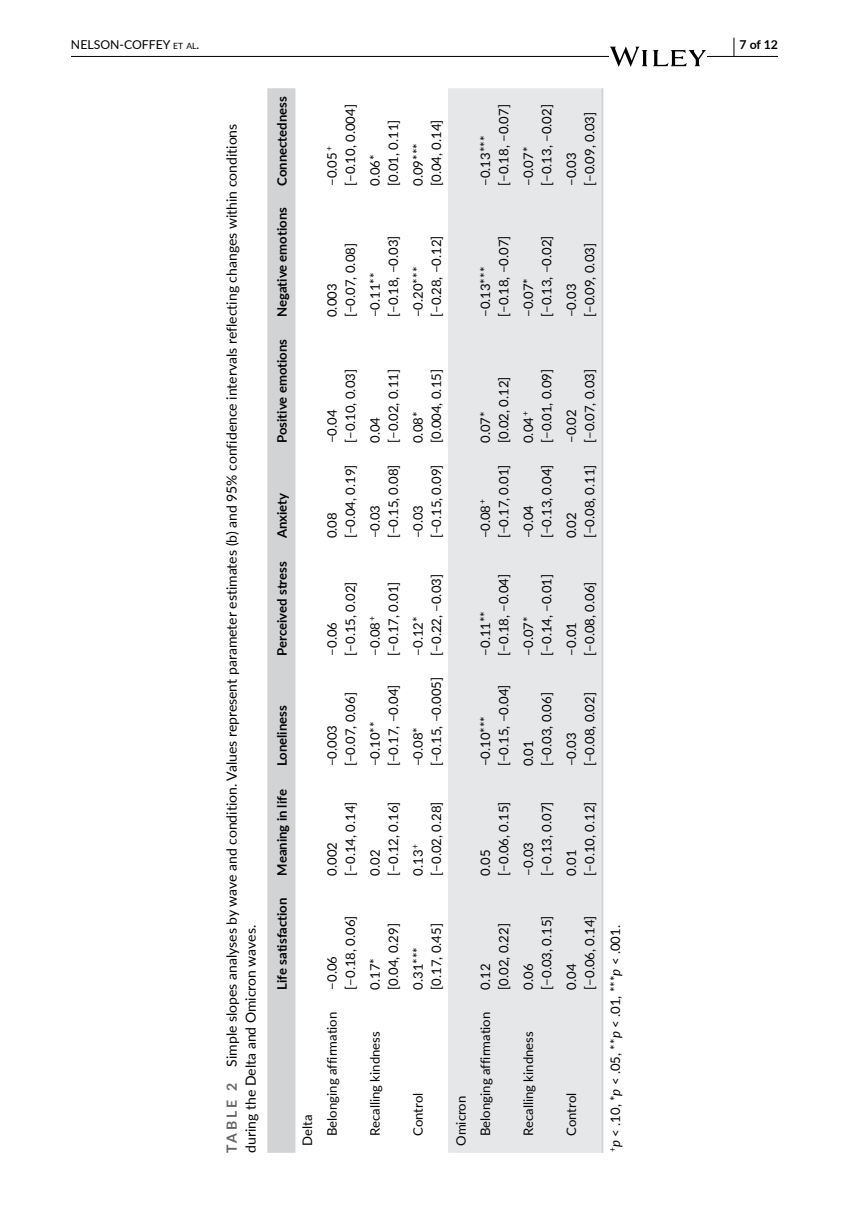
<style>
.page{position:relative;width:849px;height:1221px;background:#fff}
.page>*{position:absolute;margin:0;border:0;box-sizing:border-box;transform-origin:0 0}
.t1{font:14px/19.2px "Lato";color:#000}
.t2{font:13.12px/18.4px "Lato";color:#000}
.t3{font:700 13.12px "Lato";color:#000}
.t4{font:12.25px "Lato";color:#000}
.t5{font:700 12.25px "Lato";color:#000}
.s1{font-size:8.58px}
.s2{font-weight:700;color:#636466}
.s3{font-style:italic}
</style>
<div class="page">
<hr style="left:71px;top:56px;width:706px;height:1px;background:#000">
<svg style="left:609px;top:47px;width:97px;height:20px"></svg>
<svg style="left:733px;top:38px;width:1px;height:18px"></svg>
<svg style="left:267px;top:88px;width:28px;height:1064px;background:#d4d6d7"></svg>
<div style="left:448px;top:88px;width:153px;height:1064px;background:#e6e7e8"></div>
<hr style="left:601px;top:996px;width:2px;height:156px;background:#d1d3d4">
<hr style="left:601px;top:882px;width:2px;height:114px;background:#d1d3d4">
<hr style="left:601px;top:773px;width:2px;height:109px;background:#d1d3d4">
<hr style="left:601px;top:662px;width:2px;height:111px;background:#d1d3d4">
<hr style="left:601px;top:545px;width:2px;height:117px;background:#d1d3d4">
<hr style="left:601px;top:450px;width:2px;height:95px;background:#d1d3d4">
<hr style="left:601px;top:324px;width:2px;height:126px;background:#d1d3d4">
<hr style="left:601px;top:193px;width:2px;height:131px;background:#d1d3d4">
<hr style="left:601px;top:88px;width:2px;height:105px;background:#d1d3d4">
<p class="t4" style="left:71px;top:36px;width:130px">NELSON-COFFEY <span class="s1">et al</span>.</p>
<p class="t5" style="left:739px;top:36px;width:40px">7 of 12</p>
<p class="t1" style="left:221px;top:1152px;width:1030px;rotate:-90deg"><span class="s2">TA B L E 2</span> Simple slopes analyses by wave and condition. Values represent parameter estimates (b) and 95% confidence intervals reflecting changes within conditions during the Delta and Omicron waves.</p>
<p class="t3" style="left:272px;top:186px;width:91px;rotate:-90deg">Connectedness</p>
<p class="t3" style="left:272px;top:317px;width:111px;rotate:-90deg">Negative emotions</p>
<p class="t3" style="left:272px;top:443px;width:105px;rotate:-90deg">Positive emotions</p>
<p class="t3" style="left:272px;top:538px;width:47px;rotate:-90deg">Anxiety</p>
<p class="t3" style="left:272px;top:655px;width:96px;rotate:-90deg">Perceived stress</p>
<p class="t3" style="left:272px;top:766px;width:62px;rotate:-90deg">Loneliness</p>
<p class="t3" style="left:272px;top:875px;width:88px;rotate:-90deg">Meaning in life</p>
<p class="t3" style="left:272px;top:989px;width:93px;rotate:-90deg">Life satisfaction</p>
<p class="t2" style="left:322px;top:186px;width:83px;rotate:-90deg">−0.05 <sup>+ </sup>[−0.10, 0.004]</p>
<p class="t2" style="left:365px;top:186px;width:68px;rotate:-90deg">0.06* [0.01, 0.11]</p>
<p class="t2" style="left:408px;top:186px;width:68px;rotate:-90deg">0.09*** [0.04, 0.14]</p>
<p class="t2" style="left:322px;top:317px;width:75px;rotate:-90deg">0.003 [−0.07, 0.08]</p>
<p class="t2" style="left:365px;top:317px;width:83px;rotate:-90deg">−0.11** [−0.18, −0.03]</p>
<p class="t2" style="left:408px;top:317px;width:83px;rotate:-90deg">−0.20*** [−0.28, −0.12]</p>
<p class="t2" style="left:475px;top:186px;width:83px;rotate:-90deg">−0.13*** [−0.18, −0.07]</p>
<p class="t2" style="left:518px;top:186px;width:83px;rotate:-90deg">−0.07* [−0.13, −0.02]</p>
<p class="t2" style="left:561px;top:186px;width:75px;rotate:-90deg">−0.03 [−0.09, 0.03]</p>
<p class="t2" style="left:475px;top:317px;width:83px;rotate:-90deg">−0.13*** [−0.18, −0.07]</p>
<p class="t2" style="left:518px;top:317px;width:83px;rotate:-90deg">−0.07* [−0.13, −0.02]</p>
<p class="t2" style="left:561px;top:317px;width:75px;rotate:-90deg">−0.03 [−0.09, 0.03]</p>
<p class="t2" style="left:322px;top:443px;width:75px;rotate:-90deg">−0.04 [−0.10, 0.03]</p>
<p class="t2" style="left:322px;top:538px;width:75px;rotate:-90deg">0.08<br>[−0.04, 0.19]</p>
<p class="t2" style="left:365px;top:443px;width:75px;rotate:-90deg">0.04<br>[−0.02, 0.11]</p>
<p class="t2" style="left:365px;top:538px;width:75px;rotate:-90deg">−0.03 [−0.15, 0.08]</p>
<p class="t2" style="left:408px;top:443px;width:75px;rotate:-90deg">0.08* [0.004, 0.15]</p>
<p class="t2" style="left:408px;top:538px;width:75px;rotate:-90deg">−0.03 [−0.15, 0.09]</p>
<p class="t2" style="left:322px;top:655px;width:75px;rotate:-90deg">−0.06 [−0.15, 0.02]</p>
<p class="t2" style="left:322px;top:766px;width:75px;rotate:-90deg">−0.003 [−0.07, 0.06]</p>
<p class="t2" style="left:365px;top:655px;width:75px;rotate:-90deg">−0.08 <sup>+ </sup>[−0.17, 0.01]</p>
<p class="t2" style="left:365px;top:766px;width:83px;rotate:-90deg">−0.10** [−0.17, −0.04]</p>
<p class="t2" style="left:408px;top:655px;width:83px;rotate:-90deg">−0.12* [−0.22, −0.03]</p>
<p class="t2" style="left:408px;top:766px;width:91px;rotate:-90deg">−0.08*<br>[−0.15, −0.005]</p>
<p class="t2" style="left:322px;top:875px;width:75px;rotate:-90deg">0.002 [−0.14, 0.14]</p>
<p class="t2" style="left:365px;top:875px;width:75px;rotate:-90deg">0.02<br>[−0.12, 0.16]</p>
<p class="t2" style="left:408px;top:875px;width:75px;rotate:-90deg">0.13 <sup>+ </sup>[−0.02, 0.28]</p>
<p class="t2" style="left:475px;top:443px;width:68px;rotate:-90deg">0.07* [0.02, 0.12]</p>
<p class="t2" style="left:475px;top:538px;width:75px;rotate:-90deg">−0.08 <sup>+ </sup>[−0.17, 0.01]</p>
<p class="t2" style="left:518px;top:443px;width:75px;rotate:-90deg">0.04 <sup>+ </sup>[−0.01, 0.09]</p>
<p class="t2" style="left:518px;top:538px;width:75px;rotate:-90deg">−0.04 [−0.13, 0.04]</p>
<p class="t2" style="left:561px;top:443px;width:75px;rotate:-90deg">−0.02 [−0.07, 0.03]</p>
<p class="t2" style="left:561px;top:538px;width:75px;rotate:-90deg">0.02<br>[−0.08, 0.11]</p>
<p class="t2" style="left:475px;top:655px;width:83px;rotate:-90deg">−0.11** [−0.18, −0.04]</p>
<p class="t2" style="left:475px;top:766px;width:83px;rotate:-90deg">−0.10*** [−0.15, −0.04]</p>
<p class="t2" style="left:518px;top:655px;width:83px;rotate:-90deg">−0.07* [−0.14, −0.01]</p>
<p class="t2" style="left:518px;top:766px;width:75px;rotate:-90deg">0.01<br>[−0.03, 0.06]</p>
<p class="t2" style="left:561px;top:655px;width:75px;rotate:-90deg">−0.01 [−0.08, 0.06]</p>
<p class="t2" style="left:561px;top:766px;width:75px;rotate:-90deg">−0.03 [−0.08, 0.02]</p>
<p class="t2" style="left:475px;top:875px;width:75px;rotate:-90deg">0.05<br>[−0.06, 0.15]</p>
<p class="t2" style="left:518px;top:875px;width:75px;rotate:-90deg">−0.03 [−0.13, 0.07]</p>
<p class="t2" style="left:561px;top:875px;width:75px;rotate:-90deg">0.01<br>[−0.10, 0.12]</p>
<p class="t2" style="left:322px;top:989px;width:75px;rotate:-90deg">−0.06 [−0.18, 0.06]</p>
<p class="t2" style="left:294px;top:1135px;width:126px;line-height:24.5px;text-indent:-10px;rotate:-90deg">Delta<br>Belonging affirmation</p>
<p class="t2" style="left:365px;top:989px;width:68px;rotate:-90deg">0.17* [0.04, 0.29]</p>
<p class="t2" style="left:408px;top:989px;width:68px;rotate:-90deg">0.31*** [0.17, 0.45]</p>
<p class="t2" style="left:365px;top:1135px;width:106px;rotate:-90deg">Recalling kindness</p>
<p class="t2" style="left:408px;top:1135px;width:45px;rotate:-90deg">Control</p>
<p class="t2" style="left:475px;top:989px;width:68px;rotate:-90deg">0.12<br>[0.02, 0.22]</p>
<p class="t2" style="left:448px;top:1135px;width:126px;line-height:24.5px;text-indent:-10px;rotate:-90deg">Omicron<br>Belonging affirmation</p>
<p class="t2" style="left:518px;top:989px;width:75px;rotate:-90deg">0.06<br>[−0.03, 0.15]</p>
<p class="t2" style="left:518px;top:1135px;width:106px;rotate:-90deg">Recalling kindness</p>
<p class="t2" style="left:561px;top:989px;width:75px;rotate:-90deg">0.04<br>[−0.06, 0.14]</p>
<p class="t2" style="left:561px;top:1135px;width:45px;rotate:-90deg">Control</p>
<p class="t2" style="left:605px;top:1151px;width:228px;rotate:-90deg"><sup>+</sup><span class="s3">p</span> &lt; .10, *<span class="s3">p</span> &lt; .05, **<span class="s3">p</span> &lt; .01, ***<span class="s3">p</span> &lt; .001.</p>
</div>
